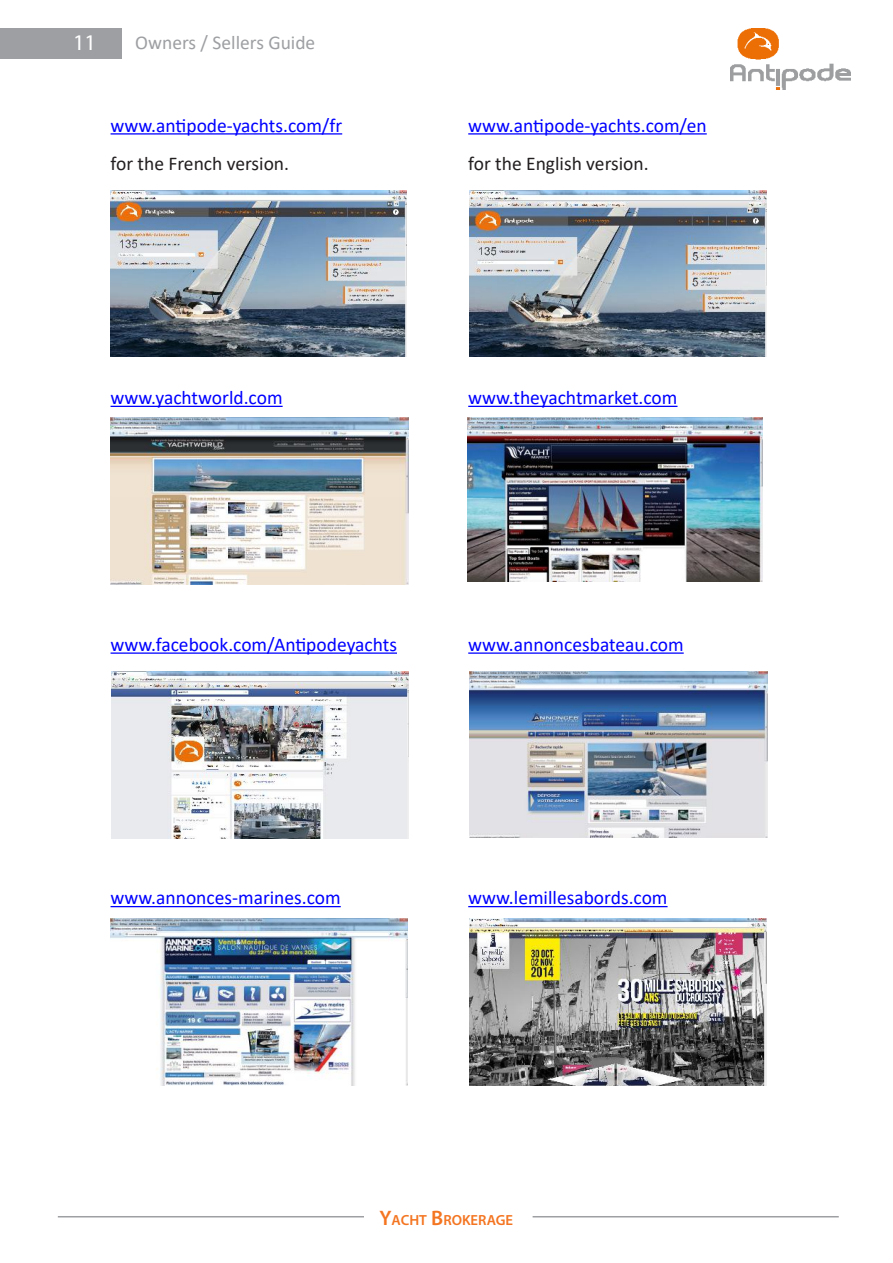
<style>
.page{position:relative;width:893px;height:1263px;background:#fff}
.page>*{position:absolute;margin:0;border:0;box-sizing:border-box;transform-origin:0 0}
.t1{font:22.5px "Myriad Pro";color:#fff}
.t2{font:19.5px "Calibri";color:#00f}
.t3{font:19.5px "Calibri";color:#231f20}
.t4{font:19.5px "Calibri";color:#9d9fa2}
.t5{font:600 14.7px "Myriad Pro";color:#f47521}
.s1{font-size:21px}
</style>
<div class="page">
<img style="left:731px;top:28px;width:119px;height:61px">
<div style="left:0;top:28px;width:122px;height:31px;background:#9d9fa2"></div>
<hr style="left:58px;top:1216px;width:306px;height:1px;background:#9d9fa2">
<hr style="left:533px;top:1216px;width:306px;height:1px;background:#9d9fa2">
<hr style="left:111px;top:906px;width:230px;height:1px;background:#00f">
<hr style="left:468px;top:906px;width:200px;height:1px;background:#00f">
<img style="left:111px;top:918px;width:296px;height:167px">
<img style="left:470px;top:918px;width:296px;height:167px">
<img style="left:470px;top:671px;width:297px;height:167px">
<hr style="left:111px;top:652px;width:286px;height:2px;background:#00f">
<hr style="left:468px;top:652px;width:216px;height:2px;background:#00f">
<img style="left:112px;top:671px;width:296px;height:167px">
<hr style="left:111px;top:406px;width:172px;height:1px;background:#00f">
<hr style="left:468px;top:406px;width:209px;height:1px;background:#00f">
<img style="left:111px;top:417px;width:297px;height:168px">
<img style="left:468px;top:417px;width:294px;height:165px">
<hr style="left:111px;top:133px;width:231px;height:2px;background:#00f">
<hr style="left:468px;top:133px;width:239px;height:2px;background:#00f">
<img style="left:110px;top:190px;width:296px;height:166px">
<img style="left:469px;top:190px;width:297px;height:167px">
<p class="t1" style="left:73px;top:28px;width:25px">11</p>
<p class="t4" style="left:135px;top:29px;width:182px">Owners / Sellers Guide</p>
<p class="t2" style="left:111px;top:112px;width:233px">www.antipode-yachts.com/fr</p>
<p class="t3" style="left:111px;top:150px;width:180px">for the French version.</p>
<p class="t2" style="left:468px;top:112px;width:240px">www.antipode-yachts.com/en</p>
<p class="t3" style="left:468px;top:150px;width:182px">for the English version.</p>
<p class="t2" style="left:111px;top:384px;width:174px">www.yachtworld.com</p>
<p class="t2" style="left:468px;top:384px;width:211px">www.theyachtmarket.com</p>
<p class="t2" style="left:111px;top:631px;width:288px">www.facebook.com/Antipodeyachts</p>
<p class="t2" style="left:468px;top:631px;width:217px">www.annoncesbateau.com</p>
<p class="t2" style="left:111px;top:884px;width:232px">www.annonces-marines.com</p>
<p class="t2" style="left:468px;top:884px;width:201px">www.lemillesabords.com</p>
<p class="t5" style="left:380px;top:1210px;width:135px"><span class="s1">Y</span>ACHT <span class="s1">B</span>ROKERAGE</p>
</div>
